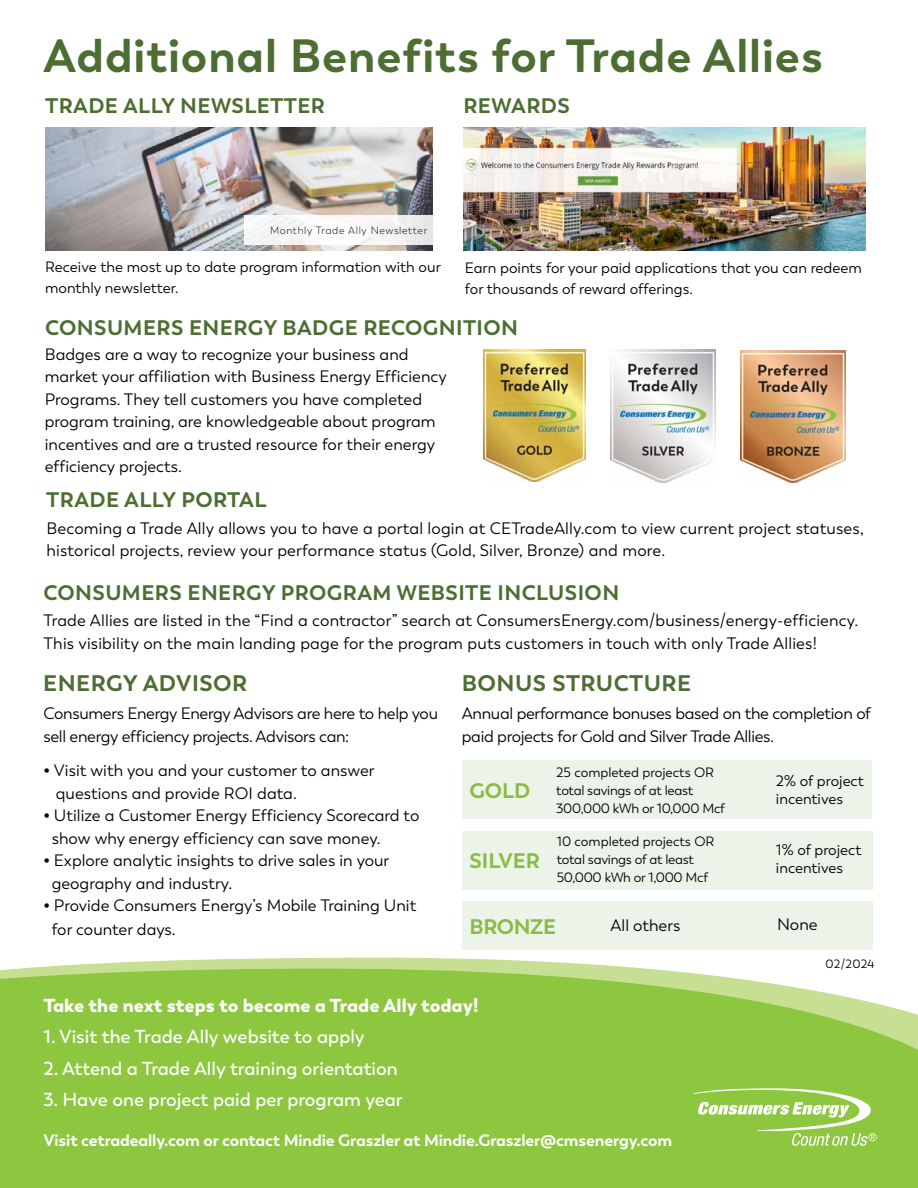
<style>
.page{position:relative;width:918px;height:1188px;background:#fff}
.page>*{position:absolute;margin:0;border:0;box-sizing:border-box;transform-origin:0 0}
.t1{font:700 46.5px "Boston";letter-spacing:.02em;color:#4c6e32}
.t2{font:700 22.5px "Boston";letter-spacing:.02em;color:#4c6e32}
.t3{font:700 21px "Boston";letter-spacing:.02em;color:#4c6e32}
.t4{font:700 21px "Boston";color:#89bc42}
.t5{font:600 18.75px "Boston";color:#fff}
.t6{font:900 18.75px "Boston";color:#fff}
.t7{font:16.5px/22.5px "Boston";color:#000}
.t8{font:16.5px/22.5px "Boston";letter-spacing:-.02em;color:#000}
.t9{font:700 16.5px "Boston";letter-spacing:-.01em;color:#fff}
.t10{font:15px/18px "Boston";color:#000}
.t11{font:13.5px/18px "Boston";letter-spacing:-.02em;color:#000}
.t12{font:12px "Boston";letter-spacing:.02em;color:#000101}
.t13{font:300 10.5px "Boston";letter-spacing:.06em;color:#000}
.s1{font-weight:700}
</style>
<div class="page">
<img style="left:45px;top:127px;width:388px;height:124px">
<div style="left:245px;top:216px;width:205px;height:29px;background:linear-gradient(to right,#f8f8f8,#f4f3f3)"></div>
<div style="left:0;top:1067px;width:918px;height:121px;background:#8dc73f"></div>
<svg style="left:0;top:958px;width:918px;height:109px;background:#a0cf5d"></svg>
<img style="left:464px;top:127px;width:401px;height:124px">
<svg style="left:693px;top:1088px;width:184px;height:58px;background:#a4d266"></svg>
<div style="left:462px;top:760px;width:410px;height:59px;background:#ecf4e9"></div>
<div style="left:462px;top:831px;width:411px;height:58px;background:#ecf4e9"></div>
<div style="left:462px;top:901px;width:411px;height:48px;background:#ecf4e9"></div>
<img style="left:484px;top:350px;width:101px;height:131px">
<img style="left:611px;top:350px;width:104px;height:132px">
<img style="left:741px;top:350px;width:105px;height:132px">
<h1 class="t1" style="left:44px;top:27px;width:781px">Additional Benefits for Trade Allies</h1>
<p class="t3" style="left:45px;top:93px;width:281px">TRADE ALLY NEWSLETTER</p>
<p class="t3" style="left:464px;top:93px;width:108px">REWARDS</p>
<p class="t13" style="left:270px;top:224px;width:159px">Monthly Trade Ally Newsletter</p>
<p class="t10" style="left:45px;top:256px;width:397px;line-height:21px">Receive the most up to date program information with our monthly newsletter.</p>
<p class="t10" style="left:465px;top:258px;width:399px;line-height:21px">Earn points for your paid applications that you can redeem for thousands of reward offerings.</p>
<p class="t3" style="left:45px;top:314px;width:475px">CONSUMERS ENERGY BADGE RECOGNITION</p>
<p class="t7" style="left:45px;top:343px;width:403px">Badges are a way to recognize your business and market your affiliation with Business Energy Efficiency Programs. They tell customers you have completed program training, are knowledgeable about program incentives and are a trusted resource for their energy efficiency projects.</p>
<p class="t3" style="left:46px;top:487px;width:222px">TRADE ALLY PORTAL</p>
<p class="t7" style="left:47px;top:517px;width:819px">Becoming a Trade Ally allows you to have a portal login at CETradeAlly.com to view current project statuses, historical projects, review your performance status (Gold, Silver, Bronze) and more.</p>
<p class="t3" style="left:43px;top:580px;width:577px">CONSUMERS ENERGY PROGRAM WEBSITE INCLUSION</p>
<p class="t7" style="left:44px;top:610px;width:816px">Trade Allies are listed in the “Find a contractor” search at ConsumersEnergy.com/business/energy-efficiency.<br>This visibility on the main landing page for the program puts customers in touch with only Trade Allies!</p>
<h2 class="t2" style="left:43px;top:669px;width:205px">ENERGY ADVISOR</h2>
<h2 class="t2" style="left:462px;top:669px;width:231px">BONUS STRUCTURE</h2>
<p class="t8" style="left:43px;top:702px;width:396px">Consumers Energy Energy Advisors are here to help you sell energy efficiency projects. Advisors can:</p>
<p class="t7" style="left:56px;top:759px;width:320px;text-indent:-12px"><span class="s1">•</span> Visit with you and your customer to answer questions and provide ROI data.</p>
<p class="t7" style="left:52px;top:804px;width:369px;text-indent:-8px"><span class="s1">•</span> Utilize a Customer Energy Efficiency Scorecard to show why energy efficiency can save money.</p>
<p class="t7" style="left:52px;top:849px;width:339px;text-indent:-8px"><span class="s1">•</span> Explore analytic insights to drive sales in your geography and industry.</p>
<p class="t7" style="left:52px;top:894px;width:366px;line-height:24px;text-indent:-8px"><span class="s1">•</span> Provide Consumers Energy’s Mobile Training Unit for counter days.</p>
<p class="t8" style="left:462px;top:702px;width:411px">Annual performance bonuses based on the completion of paid projects for Gold and Silver Trade Allies.</p>
<p class="t11" style="left:556px;top:763px;width:170px">25 completed projects OR total savings of at least<br>300,000 kWh or 10,000 Mcf</p>
<p class="t11" style="left:557px;top:833px;width:159px">10 completed projects OR total savings of at least<br>50,000 kWh or 1,000 Mcf</p>
<p class="t7" style="left:610px;top:914px;width:71px">All others</p>
<p class="t4" style="left:470px;top:777px;width:62px">GOLD</p>
<p class="t4" style="left:470px;top:848px;width:72px">SILVER</p>
<p class="t4" style="left:470px;top:914px;width:88px">BRONZE</p>
<p class="t10" style="left:776px;top:772px;width:89px">2% of project incentives</p>
<p class="t10" style="left:776px;top:841px;width:87px">1% of project incentives</p>
<p class="t7" style="left:777px;top:913px;width:42px">None</p>
<p class="t12" style="left:826px;top:957px;width:50px">02/2024</p>
<p class="t6" style="left:44px;top:993px;width:436px">Take the next steps to become a Trade Ally today!</p>
<p class="t5" style="left:44px;top:1025px;width:323px">1. Visit the Trade Ally website to apply</p>
<p class="t5" style="left:44px;top:1057px;width:356px">2. Attend a Trade Ally training orientation</p>
<p class="t5" style="left:44px;top:1088px;width:361px">3. Have one project paid per program year</p>
<p class="t9" style="left:44px;top:1130px;width:630px">Visit cetradeally.com or contact Mindie Graszler at Mindie.Graszler@cmsenergy.com</p>
</div>
